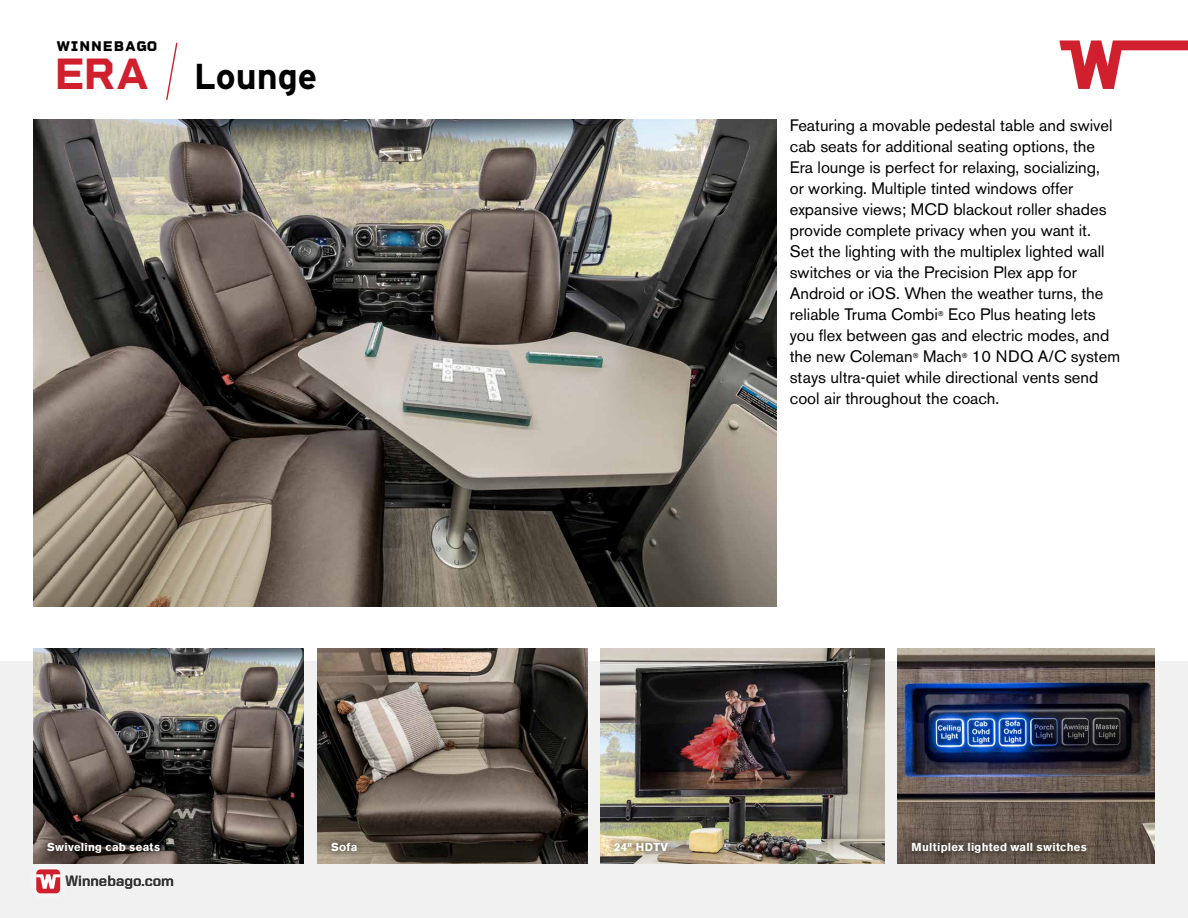
<style>
.page{position:relative;width:1188px;height:918px;background:#fff}
.page>*{position:absolute;margin:0;border:0;box-sizing:border-box;transform-origin:0 0}
.t1{font:700 44.7px "Rigid Square";color:#d0202e}
.t2{font:700 36px "Interstate";color:#000}
.t3{font:16.5px/21px "Akzidenz Grotesk BE";color:#000}
.t4{font:700 15px "United Sans Reg";color:#333}
.t5{font:800 14.4px "Rigid Square";letter-spacing:.07em;color:#000}
.t6{font:900 11.25px "Akzidenz Grotesk CE";letter-spacing:.025em;color:#fff}
.t7{font:7.05px "Interstate";color:#000}
</style>
<div class="page">
<div style="left:0;top:661px;width:1188px;height:257px;background:#f1f1f2"></div>
<svg style="left:1059px;top:40px;width:129px;height:49px"></svg>
<svg style="left:166px;top:42px;width:12px;height:58px"></svg>
<img style="left:34px;top:648px;width:270px;height:216px">
<img style="left:34px;top:119px;width:742px;height:488px">
<img style="left:317px;top:648px;width:270px;height:216px">
<img style="left:601px;top:648px;width:283px;height:216px">
<img style="left:898px;top:648px;width:256px;height:216px">
<div style="left:40px;top:835px;width:128px;height:25px;background:#000;opacity:.75"></div>
<div style="left:324px;top:835px;width:40px;height:23px;background:#000;opacity:.75"></div>
<div style="left:904px;top:835px;width:191px;height:25px;background:#000;opacity:.75"></div>
<div style="left:607px;top:834px;width:69px;height:25px;background:#000;opacity:.75"></div>
<div style="left:24px;top:858px;width:48px;height:47px;background:#fff;opacity:.75"></div>
<svg style="left:35px;top:868px;width:26px;height:27px"></svg>
<div style="left:36px;top:869px;width:24px;height:24px;background:#d0202e;border-radius:4px"></div>
<svg style="left:36px;top:874px;width:24px;height:15px"></svg>
<p class="t5" style="left:56px;top:38px;width:102px">WINNEBAGO</p>
<h1 class="t1" style="left:54px;top:47px;width:97px">ERA</h1>
<h2 class="t2" style="left:194px;top:56px;width:125px">Lounge</h2>
<p class="t3" style="left:790px;top:115px;width:324px">Featuring a movable pedestal table and swivel cab seats for additional seating options, the Era lounge is perfect for relaxing, socializing, or working. Multiple tinted windows offer expansive views; MCD blackout roller shades provide complete privacy when you want it.<br>Set the lighting with the multiplex lighted wall switches or via the Precision Plex app for Android or iOS. When the weather turns, the reliable Truma Combi</p>
<p class="t3" style="left:790px;top:304px;width:321px;text-indent:159px">Eco Plus heating lets you flex between gas and electric modes, and the new Coleman</p>
<p class="t7" style="left:938px;top:310px;width:7px">®</p>
<p class="t3" style="left:790px;top:346px;width:332px;text-indent:182px">10 NDQ A/C system stays ultra-quiet while directional vents send cool air throughout the coach.</p>
<p class="t7" style="left:913px;top:352px;width:7px">®</p>
<p class="t3" style="left:923px;top:346px;width:40px">Mach</p>
<p class="t7" style="left:962px;top:352px;width:7px">®</p>
<p class="t6" style="left:47px;top:839px;width:115px">Swiveling cab seats</p>
<p class="t6" style="left:331px;top:839px;width:28px">Sofa</p>
<p class="t6" style="left:614px;top:839px;width:56px">24" HDTV</p>
<p class="t6" style="left:912px;top:839px;width:177px">Multiplex lighted wall switches</p>
<p class="t4" style="left:66px;top:872px;width:110px">Winnebago.com</p>
</div>
